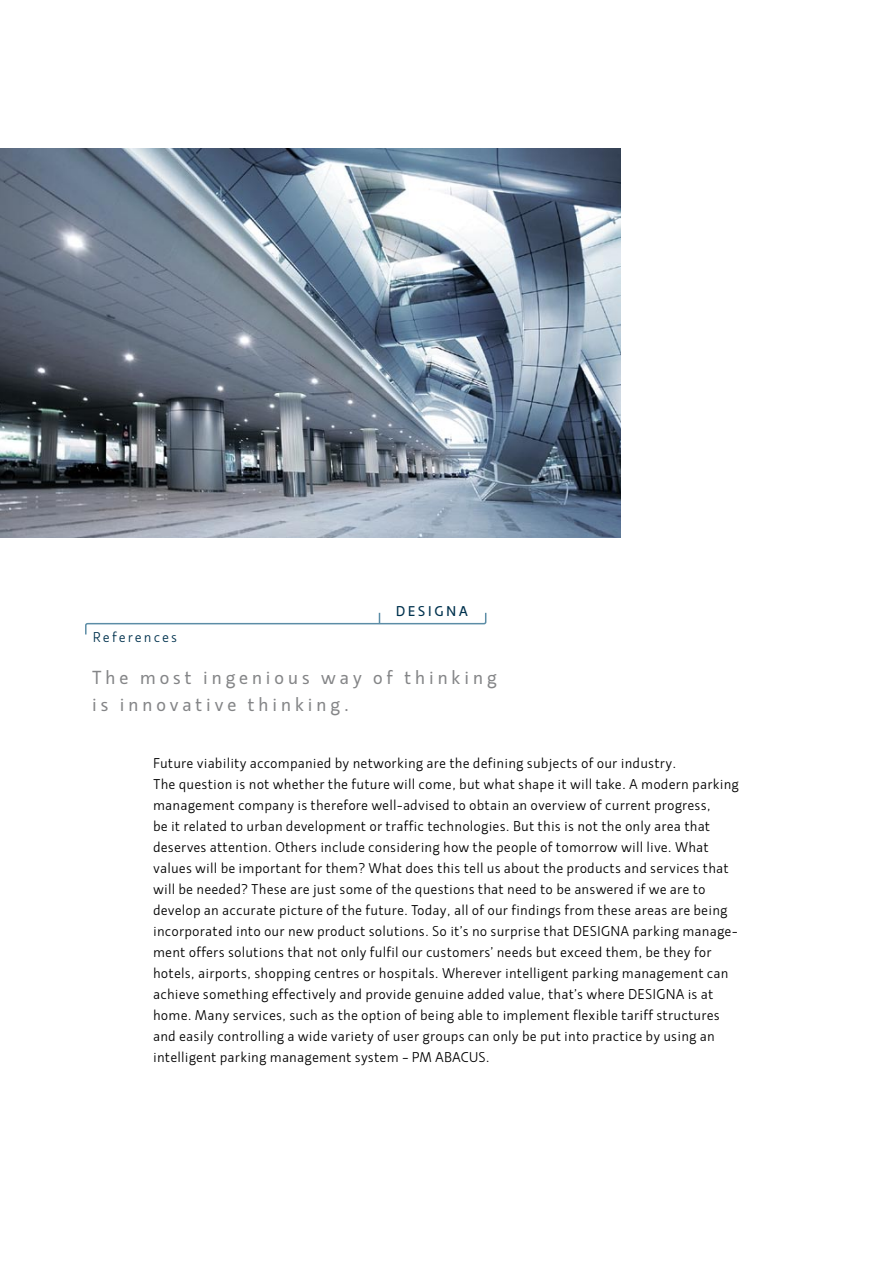
<style>
.page{position:relative;width:893px;height:1263px;background:#fff}
.page>*{position:absolute;margin:0;border:0;box-sizing:border-box;transform-origin:0 0}
.t1{font:18px/27px "Machinato";letter-spacing:.2em;color:#848587}
.t2{font:300 13.5px/21px "Machinato";letter-spacing:.01em;color:#000}
.t3{font:300 13.5px "Machinato";letter-spacing:.15em;color:#00324e}
.t4{font:600 13.5px "Machinato";letter-spacing:.2em;color:#00324e}
</style>
<div class="page">
<img style="left:0;top:149px;width:621px;height:388px">
<svg style="left:85px;top:612px;width:402px;height:23px"></svg>
<p class="t3" style="left:93px;top:629px;width:86px">References</p>
<p class="t4" style="left:396px;top:603px;width:74px">DESIGNA</p>
<h1 class="t1" style="left:92px;top:664px;width:406px">The most ingenious way of thinking is innovative thinking.</h1>
<p class="t2" style="left:153px;top:753px;width:587px">Future viability accompanied by networking are the defining subjects of our industry.<br>The question is not whether the future will come, but what shape it will take. A modern parking management company is therefore well-advised to obtain an overview of current progress,<br>be it related to urban development or traffic technologies. But this is not the only area that deserves attention. Others include considering how the people of tomorrow will live. What values will be important for them? What does this tell us about the products and services that will be needed? These are just some of the questions that need to be answered if we are to develop an accurate picture of the future. Today, all of our findings from these areas are being incorporated into our new product solutions. So it’s no surprise that DESIGNA parking manage&shy;ment offers solutions that not only fulfil our customers’ needs but exceed them, be they for hotels, airports, shopping centres or hospitals. Wherever intelligent parking management can achieve something effectively and provide genuine added value, that’s where DESIGNA is at home. Many services, such as the option of being able to implement flexible tariff structures and easily controlling a wide variety of user groups can only be put into practice by using an intelligent parking management system – PM ABACUS.</p>
</div>
